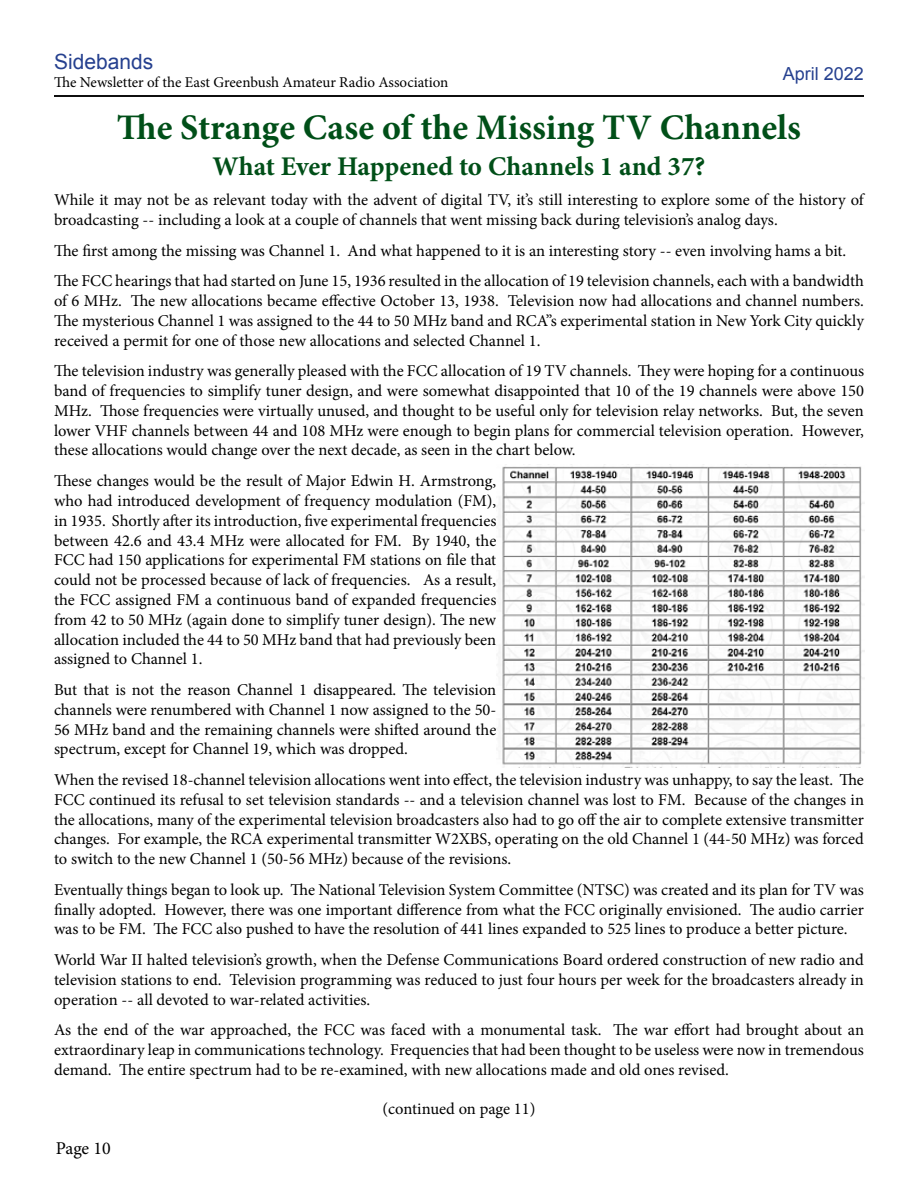
<style>
.page{position:relative;width:918px;height:1188px;background:#fff}
.page>*{position:absolute;margin:0;border:0;box-sizing:border-box;transform-origin:0 0}
.t1{font:700 36px "Minion Pro";color:#004f18}
.t2{font:700 27px "Minion Pro";letter-spacing:-.005em;color:#004f18}
.t3{font:21px "Arial";color:#25408f}
.t4{font:18px "Arial";color:#25408f}
.t5{font:18px "Minion Pro";letter-spacing:-.005em;color:#000}
.t6{font:16.5px/19.8px "Minion Pro";color:#000;text-align:justify}
.t7{font:15px "Minion Pro";letter-spacing:-.005em;color:#000}
</style>
<div class="page">
<hr style="left:54px;top:95px;width:810px;height:2px;background:#000">
<img style="left:497px;top:464px;width:367px;height:303px">
<p class="t3" style="left:54px;top:48px;width:101px">Sidebands</p>
<p class="t7" style="left:54px;top:72px;width:396px">The Newsletter of the East Greenbush Amateur Radio Association</p>
<p class="t4" style="left:783px;top:62px;width:83px">April 2022</p>
<h1 class="t1" style="left:117px;top:102px;width:686px">The Strange Case of the Missing TV Channels</h1>
<h2 class="t2" style="left:213px;top:147px;width:494px">What Ever Happened to Channels 1 and 37?</h2>
<p class="t6" style="left:54px;top:190px;width:811px">While it may not be as relevant today with the advent of digital TV, it’s still interesting to explore some of the history of broadcasting -- including a look at a couple of channels that went missing back during television’s analog days.</p>
<p class="t6" style="left:54px;top:235px;width:812px;line-height:30.6px">The first among the missing was Channel 1. And what happened to it is an interesting story -- even involving hams a bit.<br>The FCC hearings that had started on June 15, 1936 resulted in the allocation of 19 television channels, each with a bandwidth</p>
<p class="t6" style="left:54px;top:291px;width:812px">of 6 MHz. The new allocations became effective October 13, 1938. Television now had allocations and channel numbers.<br>The mysterious Channel 1 was assigned to the 44 to 50 MHz band and RCA”s experimental station in New York City quickly received a permit for one of those new allocations and selected Channel 1.</p>
<p class="t6" style="left:54px;top:361px;width:812px">The television industry was generally pleased with the FCC allocation of 19 TV channels. They were hoping for a continuous band of frequencies to simplify tuner design, and were somewhat disappointed that 10 of the 19 channels were above 150<br>MHz. Those frequencies were virtually unused, and thought to be useful only for television relay networks. But, the seven lower VHF channels between 44 and 108 MHz were enough to begin plans for commercial television operation. However, these allocations would change over the next decade, as seen in the chart below.</p>
<p class="t6" style="left:54px;top:471px;width:444px">These changes would be the result of Major Edwin H. Armstrong, who had introduced development of frequency modulation (FM), in 1935. Shortly after its introduction, five experimental frequencies between 42.6 and 43.4 MHz were allocated for FM. By 1940, the FCC had 150 applications for experimental FM stations on file that could not be processed because of lack of frequencies. As a result, the FCC assigned FM a continuous band of expanded frequencies from 42 to 50 MHz (again done to simplify tuner design). The new allocation included the 44 to 50 MHz band that had previously been assigned to Channel 1.</p>
<p class="t6" style="left:54px;top:680px;width:444px">But that is not the reason Channel 1 disappeared. The television channels were renumbered with Channel 1 now assigned to the 50- 56 MHz band and the remaining channels were shifted around the spectrum, except for Channel 19, which was dropped.</p>
<p class="t6" style="left:54px;top:770px;width:812px">When the revised 18-channel television allocations went into effect, the television industry was unhappy, to say the least. The FCC continued its refusal to set television standards -- and a television channel was lost to FM. Because of the changes in the allocations, many of the experimental television broadcasters also had to go off the air to complete extensive transmitter changes. For example, the RCA experimental transmitter W2XBS, operating on the old Channel 1 (44-50 MHz) was forced to switch to the new Channel 1 (50-56 MHz) because of the revisions.</p>
<p class="t6" style="left:54px;top:880px;width:812px">Eventually things began to look up. The National Television System Committee (NTSC) was created and its plan for TV was finally adopted. However, there was one important difference from what the FCC originally envisioned. The audio carrier was to be FM. The FCC also pushed to have the resolution of 441 lines expanded to 525 lines to produce a better picture.</p>
<p class="t6" style="left:54px;top:950px;width:811px">World War II halted television’s growth, when the Defense Communications Board ordered construction of new radio and television stations to end. Television programming was reduced to just four hours per week for the broadcasters already in operation -- all devoted to war-related activities.</p>
<p class="t6" style="left:54px;top:1020px;width:812px">As the end of the war approached, the FCC was faced with a monumental task. The war effort had brought about an extraordinary leap in communications technology. Frequencies that had been thought to be useless were now in tremendous demand. The entire spectrum had to be re-examined, with new allocations made and old ones revised.</p>
<p class="t6" style="left:383px;top:1099px;width:154px">(continued on page 11)</p>
<p class="t5" style="left:56px;top:1136px;width:56px">Page 10</p>
</div>
